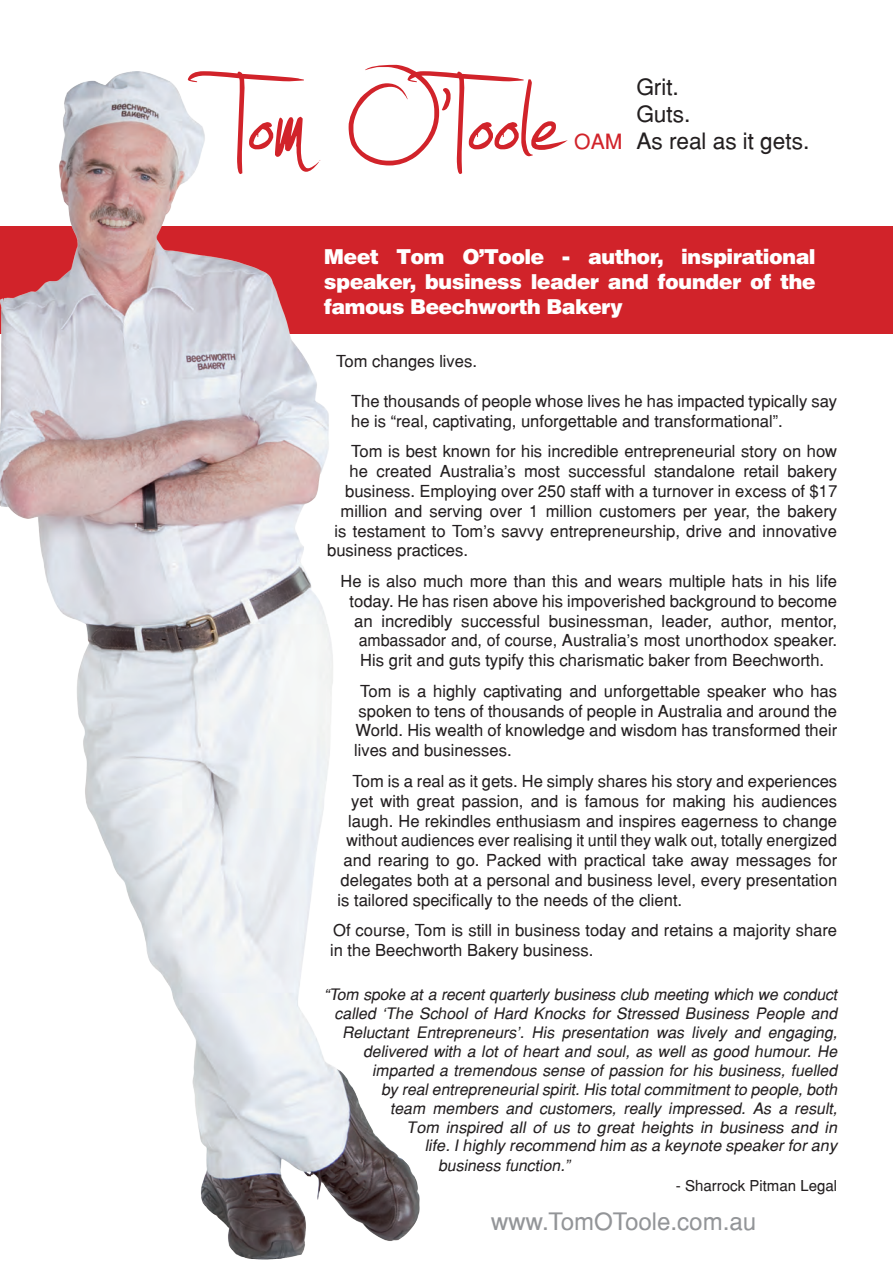
<style>
.page{position:relative;width:893px;height:1263px;background:#fff}
.page>*{position:absolute;margin:0;border:0;box-sizing:border-box;transform-origin:0 0}
.t1{font:24px "Helvetica";color:#939598}
.t2{font:22.5px/27px "Helvetica";color:#231f20}
.t3{font:900 21px/25.2px "Helvetica BQ";color:#fff;text-align:justify}
.t4{font:21px "Helvetica";color:#d1232a}
.t5{font:16.5px/19.8px "Helvetica";color:#231f20}
.t6{font:16.5px "Helvetica";color:#231f20;scale:.96 1}
.t7{font:italic 15.75px "Helvetica";color:#231f20}
.t8{font:15px "Helvetica";color:#231f20}
</style>
<div class="page">
<div style="left:0;top:226px;width:893px;height:108px;background:#d1232a"></div>
<img style="left:0;top:71px;width:420px;height:1188px">
<svg style="left:188px;top:65px;width:380px;height:109px"></svg>
<p class="t4" style="left:574px;top:129px;width:49px">OAM</p>
<p class="t2" style="left:636px;top:73px;width:174px">Grit.<br>Guts.<br>As real as it gets.</p>
<p class="t3" style="left:324px;top:244px;width:493px">Meet Tom O’Toole - author, inspirational speaker, business leader and founder of the famous Beechworth Bakery</p>
<p class="t5" style="left:336px;top:351px;width:142px">Tom changes lives.</p>
<p class="t5" style="left:351px;top:391px;width:488px">The thousands of people whose lives he has impacted typically say he is “real, captivating, unforgettable and transformational”.</p>
<p class="t5" style="left:351px;top:441px;width:488px">Tom is best known for his incredible entrepreneurial story on how</p>
<p class="t5" style="left:350px;top:461px;width:489px">he created Australia’s most successful standalone retail bakery</p>
<p class="t5" style="left:345px;top:481px;width:494px">business. Employing over 250 staff with a turnover in excess of $17</p>
<p class="t5" style="left:341px;top:501px;width:498px">million and serving over 1 million customers per year, the bakery</p>
<p class="t5" style="left:335px;top:521px;width:504px">is testament to Tom’s savvy entrepreneurship, drive and innovative</p>
<p class="t5" style="left:327px;top:540px;width:142px">business practices.</p>
<p class="t5" style="left:341px;top:571px;width:498px">He is also much more than this and wears multiple hats in his life</p>
<p class="t5" style="left:350px;top:591px;width:489px">today. He has risen above his impoverished background to become</p>
<p class="t5" style="left:354px;top:611px;width:485px">an incredibly successful businessman, leader, author, mentor,</p>
<p class="t6" style="left:359px;top:631px;width:500px">ambassador and, of course, Australia’s most unorthodox speaker.</p>
<p class="t5" style="left:360px;top:650px;width:465px">His grit and guts typify this charismatic baker from Beechworth.</p>
<p class="t5" style="left:354px;top:681px;width:485px;text-align:justify;text-indent:6px">Tom is a highly captivating and unforgettable speaker who has spoken to tens of thousands of people in Australia and around the World. His wealth of knowledge and wisdom has transformed their lives and businesses.</p>
<p class="t5" style="left:353px;top:771px;width:486px">Tom is a real as it gets. He simply shares his story and experiences</p>
<p class="t5" style="left:351px;top:791px;width:487px">yet with great passion, and is famous for making his audiences</p>
<p class="t5" style="left:348px;top:810px;width:490px">laugh. He rekindles enthusiasm and inspires eagerness to change</p>
<p class="t5" style="left:347px;top:830px;width:492px">without audiences ever realising it until they walk out, totally energized</p>
<p class="t5" style="left:344px;top:850px;width:495px">and rearing to go. Packed with practical take away messages for</p>
<p class="t5" style="left:341px;top:870px;width:498px">delegates both at a personal and business level, every presentation</p>
<p class="t5" style="left:338px;top:890px;width:346px">is tailored specifically to the needs of the client.</p>
<p class="t5" style="left:330px;top:920px;width:509px">Of course, Tom is still in business today and retains a majority share in the Beechworth Bakery business.</p>
<p class="t7" style="left:324px;top:985px;width:518px">“Tom spoke at a recent quarterly business club meeting which we conduct</p>
<p class="t7" style="left:335px;top:1004px;width:507px">called ‘The School of Hard Knocks for Stressed Business People and</p>
<p class="t7" style="left:342px;top:1023px;width:500px">Reluctant Entrepreneurs’. His presentation was lively and engaging,</p>
<p class="t7" style="left:363px;top:1042px;width:479px">delivered with a lot of heart and soul, as well as good humour. He</p>
<p class="t7" style="left:372px;top:1061px;width:470px">imparted a tremendous sense of passion for his business, fuelled</p>
<p class="t7" style="left:381px;top:1079px;width:461px">by realentrepreneurialspirit.His totalcommitmentto people,both</p>
<p class="t7" style="left:390px;top:1098px;width:452px">team members and customers, really impressed. As a result,</p>
<p class="t7" style="left:407px;top:1117px;width:435px">Tom inspired all of us to great heights in business and in</p>
<p class="t7" style="left:425px;top:1136px;width:417px">life.Ihighly recommend him as a keynote speakerforany</p>
<p class="t7" style="left:438px;top:1156px;width:137px">business function.”</p>
<p class="t8" style="left:676px;top:1176px;width:163px">- Sharrock Pitman Legal</p>
<p class="t1" style="left:491px;top:1207px;width:266px">www.TomOToole.com.au</p>
</div>
